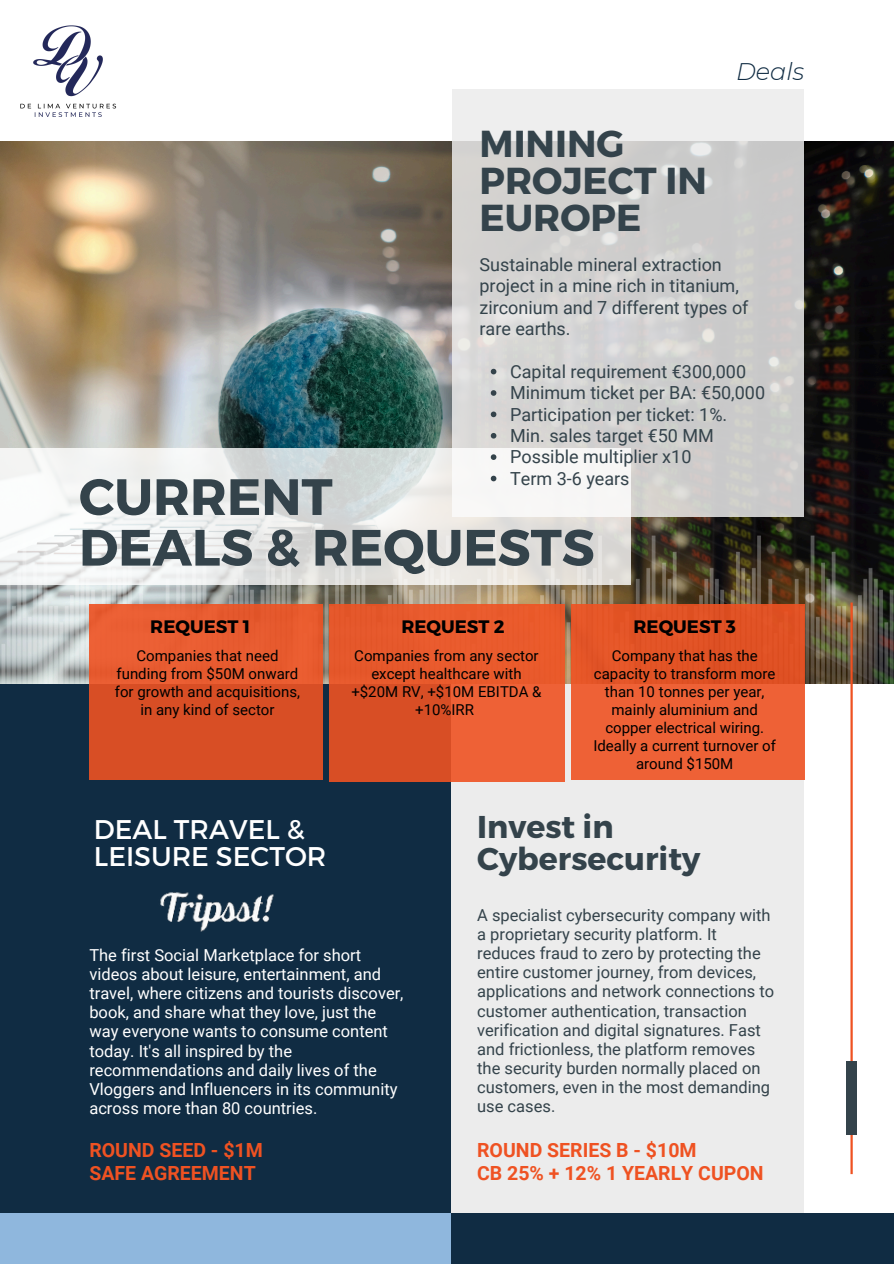
<style>
.page{position:relative;width:894px;height:1264px;background:#fff}
.page>*{position:absolute;margin:0;border:0;box-sizing:border-box;transform-origin:0 0}
.t1{font:700 51px/50.7px "Montserrat";color:#34434b}
.t2{font:700 37.5px/37.2px "Montserrat";color:#34434b}
.t3{font:700 31.5px/31.5px "Montserrat";color:#34434b}
.t4{font:27px/27px "Montserrat";color:#fff}
.t5{font:italic 300 24px "Montserrat";color:#102c43}
.t6{font:700 19.5px/22.5px "Roboto";color:#ef5222}
.t7{font:18px/21.3px "Roboto";color:#34434b}
.t8{font:700 18px "Montserrat";color:#000}
.t9{font:16.5px/19.2px "Roboto";color:#34434b}
.t10{font:16.5px/19.2px "Roboto";color:#fff}
.t11{font:15px/18px "Roboto";color:#000;text-align:center}
</style>
<div class="page">
<div style="left:0;top:675px;width:453px;height:588px;background:#102c43"></div>
<div style="left:450px;top:679px;width:353px;height:534px;background:#ececec"></div>
<img style="left:0;top:141px;width:893px;height:542px">
<svg style="left:452px;top:89px;width:352px;height:427px;background:#d4d3d3"></svg>
<div style="left:89px;top:604px;width:233px;height:176px;background:linear-gradient(to right,#e0552c,#df5329)"></div>
<div style="left:329px;top:604px;width:235px;height:177px;background:linear-gradient(to right,#da5025,#ef6134)"></div>
<div style="left:571px;top:604px;width:232px;height:176px;background:linear-gradient(to right,#ea5c30,#e7592d)"></div>
<svg style="left:0;top:448px;width:630px;height:136px"></svg>
<div style="left:0;top:1213px;width:462px;height:50px;background:#8fb7dd"></div>
<div style="left:450px;top:1213px;width:443px;height:50px;background:#102c43"></div>
<hr style="left:850px;top:602px;width:2px;height:572px;background:#ef5222">
<div style="left:846px;top:1061px;width:10px;height:73px;background:#34434b"></div>
<img style="left:20px;top:25px;width:97px;height:92px">
<img style="left:160px;top:892px;width:114px;height:40px">
<svg style="left:490px;top:369px;width:6px;height:5px"></svg>
<svg style="left:490px;top:390px;width:6px;height:6px"></svg>
<svg style="left:490px;top:411px;width:6px;height:6px"></svg>
<svg style="left:490px;top:433px;width:6px;height:5px"></svg>
<svg style="left:490px;top:454px;width:6px;height:6px"></svg>
<svg style="left:490px;top:475px;width:6px;height:6px"></svg>
<h3 class="t5" style="left:736px;top:56px;width:70px">Deals</h3>
<p class="t2" style="left:479px;top:123px;width:229px">MINING<br>PROJECT IN<br>EUROPE</p>
<p class="t7" style="left:479px;top:254px;width:270px">Sustainable mineral extraction project in a mine rich in titanium, zirconium and 7 different types of rare earths.</p>
<p class="t7" style="left:510px;top:361px;width:237px">Capital requirement €300,000</p>
<p class="t7" style="left:510px;top:382px;width:256px">Minimum ticket per BA: €50,000</p>
<p class="t7" style="left:510px;top:404px;width:219px">Participation per ticket: 1%.</p>
<p class="t7" style="left:510px;top:425px;width:205px">Min. sales target €50 MM</p>
<p class="t7" style="left:510px;top:446px;width:183px">Possible multiplier x10</p>
<p class="t7" style="left:510px;top:468px;width:121px">Term 3-6 years</p>
<h6 class="t1" style="left:79px;top:469px;width:517px">CURRENT<br>DEALS &amp; REQUESTS</h6>
<p class="t8" style="left:150px;top:615px;width:101px">REQUEST 1</p>
<p class="t8" style="left:401px;top:615px;width:105px">REQUEST 2</p>
<h4 class="t8" style="left:633px;top:615px;width:104px">REQUEST 3</h4>
<p class="t11" style="left:115px;top:647px;width:187px">Companies that need funding from $50M onward for growth and acquisitions, in any kind of sector</p>
<p class="t11" style="left:351px;top:647px;width:192px">Companies from any sector except healthcare with +$20M RV, +$10M EBITDA &amp; +10%IRR</p>
<h6 class="t11" style="left:593px;top:647px;width:184px">Company that has the capacity to transform more than 10 tonnes per year, mainly aluminium and copper electrical wiring.<br>Ideally a current turnover of around $150M</h6>
<h6 class="t4" style="left:94px;top:814px;width:234px">DEAL TRAVEL &amp;<br>LEISURE SECTOR</h6>
<p class="t10" style="left:89px;top:945px;width:315px">The first Social Marketplace for short videos about leisure, entertainment, and travel, where citizens and tourists discover, book, and share what they love, just the way everyone wants to consume content today. It's all inspired by the recommendations and daily lives of the Vloggers and Influencers in its community across more than 80 countries.</p>
<h6 class="t6" style="left:89px;top:1139px;width:175px">ROUND SEED - $1M<br>SAFE AGREEMENT</h6>
<h1 class="t3" style="left:477px;top:809px;width:224px">Invest in<br>Cybersecurity</h1>
<h6 class="t9" style="left:477px;top:905px;width:298px">A specialist cybersecurity company with a proprietary security platform. It reduces fraud to zero by protecting the entire customer journey, from devices, applications and network connections to customer authentication, transaction verification and digital signatures. Fast and frictionless, the platform removes the security burden normally placed on customers, even in the most demanding use cases.</h6>
<p class="t6" style="left:477px;top:1139px;width:288px">ROUND SERIES B - $10M<br>CB 25% + 12% 1 YEARLY CUPON</p>
</div>
